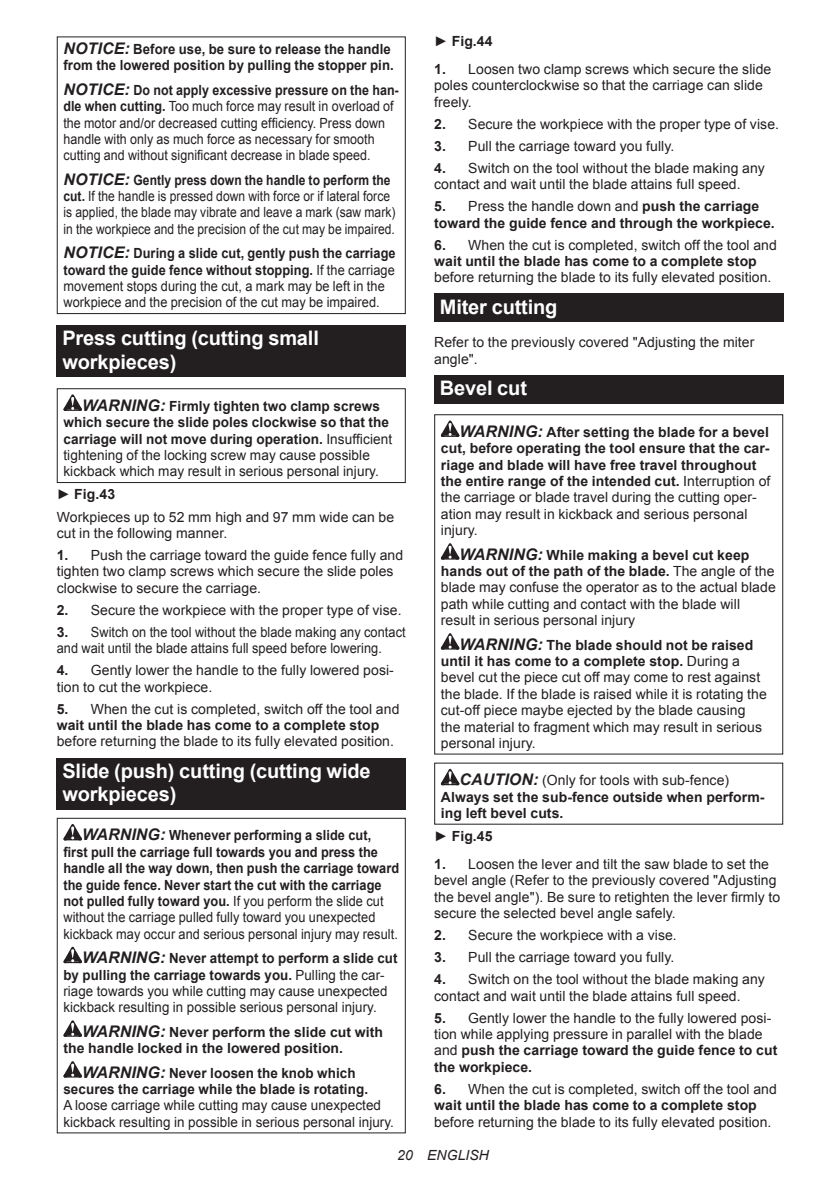
<style>
.page{position:relative;width:840px;height:1191px;background:#fff}
.page>*{position:absolute;margin:0;border:0;box-sizing:border-box;transform-origin:0 0}
.t1{font:700 20px/23.4px "Arial";letter-spacing:-.01em;color:#fff}
.t2{font:14px/16.4px "Arial";letter-spacing:.005em;color:#231f20}
.t3{font:700 14px/16.4px "Arial";letter-spacing:.005em;color:#231f20}
.t4{font:700 14px/16.4px "Arial";letter-spacing:.005em;color:#231f20;scale:.91 1}
.t5{font:14px/16.4px "Arial";letter-spacing:.005em;color:#231f20;scale:.91 1}
.t6{font:14px/16.4px "Arial";letter-spacing:.005em;color:#231f20;scale:.89 1}
.t7{font:14px/16.4px "Arial";letter-spacing:.005em;color:#231f20;scale:.86 1}
.t8{font:14px/16.4px "Arial";letter-spacing:.005em;color:#231f20;scale:.95 1}
.t9{font:14px/16.4px "Arial";letter-spacing:.005em;color:#231f20;scale:.96 1}
.t10{font:700 14px/16.4px "Arial";letter-spacing:.005em;color:#231f20;scale:.94 1}
.t11{font:700 14px/16.4px "Arial";letter-spacing:.005em;color:#231f20;text-align:center;scale:.96 1}
.t12{font:italic 14px "Arial";letter-spacing:.005em;color:#231f20}
.s1{font-style:italic;font-size:16px}
.s2{font-weight:700;font-style:italic;font-size:16px}
.s3{font-weight:700}
.s4{font-weight:400}
</style>
<div class="page">
<div style="left:57px;top:36px;width:348px;height:278px;border:1px solid #231f20"></div>
<div style="left:57px;top:325px;width:348px;height:52px;background:#231f20"></div>
<svg style="left:63px;top:394px;width:19px;height:17px"></svg>
<div style="left:57px;top:388px;width:348px;height:95px;border:1px solid #231f20"></div>
<div style="left:57px;top:758px;width:348px;height:51px;background:#231f20"></div>
<svg style="left:63px;top:824px;width:19px;height:16px"></svg>
<svg style="left:63px;top:946px;width:19px;height:17px"></svg>
<svg style="left:63px;top:1020px;width:19px;height:16px"></svg>
<svg style="left:63px;top:1061px;width:19px;height:16px"></svg>
<div style="left:57px;top:817px;width:348px;height:316px;border:1px solid #231f20"></div>
<div style="left:434px;top:294px;width:348px;height:28px;background:#231f20"></div>
<div style="left:434px;top:375px;width:348px;height:28px;background:#231f20"></div>
<svg style="left:440px;top:420px;width:19px;height:17px"></svg>
<svg style="left:440px;top:543px;width:19px;height:16px"></svg>
<svg style="left:440px;top:633px;width:19px;height:16px"></svg>
<div style="left:434px;top:414px;width:348px;height:340px;border:1px solid #231f20"></div>
<svg style="left:440px;top:769px;width:19px;height:16px"></svg>
<p class="t10" style="left:63px;top:41px;width:353px"><span class="s1">NOTICE:</span> Before use, be sure to release the handle from the lowered position by pulling the stopper pin.</p>
<p class="t6" style="left:63px;top:82px;width:378px"><span class="s2">NOTICE:</span> <span class="s3">Do not apply excessive pressure on the han&shy;dle when cutting.</span> Too much force may result in overload of the motor and/or decreased cutting efficiency. Press down handle with only as much force as necessary for smooth cutting and without significant decrease in blade speed.</p>
<p class="t7" style="left:63px;top:172px;width:387px"><span class="s2">NOTICE:</span> <span class="s3">Gently press down the handle to perform the cut.</span> If the handle is pressed down with force or if lateral force is applied, the blade may vibrate and leave a mark (saw mark) in the workpiece and the precision of the cut may be impaired.</p>
<p class="t5" style="left:63px;top:245px;width:366px"><span class="s2">NOTICE:</span> <span class="s3">During a slide cut, gently push the carriage toward the guide fence without stopping.</span> If the carriage movement stops during the cut, a mark may be left in the workpiece and the precision of the cut may be impaired.</p>
<h1 class="t1" style="left:62px;top:327px;width:258px">Press cutting (cutting small workpieces)</h1>
<p class="t3" style="left:63px;top:398px;width:330px;text-indent:19px"><span class="s1">WARNING:</span> Firmly tighten two clamp screws which secure the slide poles clockwise so that the carriage will not move during operation. <span class="s4">Insufficient tightening of the locking screw may cause possible kickback which may result in serious personal injury.</span></p>
<p class="t2" style="left:57px;top:483px;width:339px;line-height:22px">► <span class="s3">Fig.43<br></span>Workpieces up to 52 mm high and 97 mm wide can be</p>
<p class="t2" style="left:57px;top:525px;width:172px">cut in the following manner.</p>
<p class="t2" style="left:57px;top:547px;width:348px"><span class="s3">1.</span> Push the carriage toward the guide fence fully and tighten two clamp screws which secure the slide poles clockwise to secure the carriage.</p>
<p class="t2" style="left:57px;top:602px;width:346px"><span class="s3">2.</span> Secure the workpiece with the proper type of vise.</p>
<p class="t5" style="left:57px;top:624px;width:385px"><span class="s3">3.</span> Switch on the tool without the blade making any contact and wait until the blade attains full speed before lowering.</p>
<p class="t2" style="left:57px;top:662px;width:338px"><span class="s3">4.</span> Gently lower the handle to the fully lowered posi&shy;tion to cut the workpiece.</p>
<p class="t3" style="left:57px;top:701px;width:344px">5. <span class="s4">When the cut is completed, switch off the tool and </span>wait until the blade has come to a complete stop</p>
<p class="t2" style="left:57px;top:733px;width:338px">before returning the blade to its fully elevated position.</p>
<h1 class="t1" style="left:62px;top:759px;width:309px">Slide (push) cutting (cutting wide workpieces)</h1>
<p class="t4" style="left:63px;top:827px;width:370px;text-indent:19px"><span class="s1">WARNING:</span> Whenever performing a slide cut,<br>first pull the carriage full towards you and press the handle all the way down, then push the carriage toward the guide fence. Never start the cut with the carriage not pulled fully toward you. <span class="s4">If you perform the slide cut without the carriage pulled fully toward you unexpected kickback may occur and serious personal injury may result.</span></p>
<p class="t8" style="left:63px;top:950px;width:353px;text-indent:19px"><span class="s2">WARNING:</span> <span class="s3">Never attempt to perform a slide cut by pulling the carriage towards you.</span> Pulling the car&shy;riage towards you while cutting may cause unexpected kickback resulting in possible serious personal injury.</p>
<p class="t3" style="left:63px;top:1024px;width:321px;text-indent:19px"><span class="s1">WARNING:</span> Never perform the slide cut with the handle locked in the lowered position.</p>
<p class="t11" style="left:63px;top:1064px;width:319px"><span class="s1">WARNING:</span> Never loosen the knob which secures the carriage while the blade is rotating.</p>
<p class="t9" style="left:63px;top:1097px;width:346px">A loose carriage while cutting may cause unexpected kickback resulting in possible in serious personal injury.</p>
<p class="t3" style="left:434px;top:33px;width:60px"><span class="s4">►</span> Fig.44</p>
<p class="t2" style="left:434px;top:61px;width:338px"><span class="s3">1.</span> Loosen two clamp screws which secure the slide poles counterclockwise so that the carriage can slide freely.</p>
<p class="t2" style="left:434px;top:116px;width:346px"><span class="s3">2.</span> Secure the workpiece with the proper type of vise.</p>
<p class="t2" style="left:434px;top:138px;width:241px"><span class="s3">3.</span> Pull the carriage toward you fully.</p>
<p class="t2" style="left:434px;top:160px;width:332px"><span class="s3">4.</span> Switch on the tool without the blade making any contact and wait until the blade attains full speed.</p>
<p class="t3" style="left:434px;top:198px;width:342px">5. <span class="s4">Press the handle down and</span> push the carriage toward the guide fence and through the workpiece.</p>
<p class="t3" style="left:434px;top:237px;width:344px">6. <span class="s4">When the cut is completed, switch off the tool and </span>wait until the blade has come to a complete stop</p>
<p class="t2" style="left:434px;top:269px;width:338px">before returning the blade to its fully elevated position.</p>
<h1 class="t1" style="left:439px;top:295px;width:119px">Miter cutting</h1>
<p class="t2" style="left:434px;top:334px;width:321px">Refer to the previously covered "Adjusting the miter angle".</p>
<h1 class="t1" style="left:439px;top:377px;width:89px">Bevel cut</h1>
<p class="t3" style="left:440px;top:424px;width:331px;text-indent:19px"><span class="s1">WARNING:</span> After setting the blade for a bevel cut, before operating the tool ensure that the car&shy;riage and blade will have free travel throughout the entire range of the intended cut. <span class="s4">Interruption of the carriage or blade travel during the cutting oper&shy;ation may result in kickback and serious personal injury.</span></p>
<p class="t2" style="left:440px;top:546px;width:336px;text-indent:19px"><span class="s2">WARNING:</span> <span class="s3">While making a bevel cut keep hands out of the path of the blade.</span> The angle of the blade may confuse the operator as to the actual blade path while cutting and contact with the blade will result in serious personal injury</p>
<p class="t2" style="left:440px;top:636px;width:327px;text-indent:19px"><span class="s2">WARNING:</span> <span class="s3">The blade should not be raised until it has come to a complete stop.</span> During a bevel cut the piece cut off may come to rest against the blade. If the blade is raised while it is rotating the cut-off piece maybe ejected by the blade causing the material to fragment which may result in serious personal injury.</p>
<p class="t3" style="left:440px;top:772px;width:325px;text-indent:19px"><span class="s1">CAUTION:</span> <span class="s4">(Only for tools with sub-fence)<br></span>Always set the sub-fence outside when perform&shy;ing left bevel cuts.</p>
<p class="t3" style="left:434px;top:828px;width:60px"><span class="s4">►</span> Fig.45</p>
<p class="t2" style="left:434px;top:856px;width:347px"><span class="s3">1.</span> Loosen the lever and tilt the saw blade to set the bevel angle (Refer to the previously covered "Adjusting the bevel angle"). Be sure to retighten the lever firmly to secure the selected bevel angle safely.</p>
<p class="t2" style="left:434px;top:927px;width:244px"><span class="s3">2.</span> Secure the workpiece with a vise.</p>
<p class="t2" style="left:434px;top:949px;width:241px"><span class="s3">3.</span> Pull the carriage toward you fully.</p>
<p class="t2" style="left:434px;top:971px;width:332px"><span class="s3">4.</span> Switch on the tool without the blade making any contact and wait until the blade attains full speed.</p>
<p class="t2" style="left:434px;top:1009px;width:344px"><span class="s3">5.</span> Gently lower the handle to the fully lowered posi&shy;tion while applying pressure in parallel with the blade and <span class="s3">push the carriage toward the guide fence to cut the workpiece.</span></p>
<p class="t3" style="left:434px;top:1081px;width:344px">6. <span class="s4">When the cut is completed, switch off the tool and </span>wait until the blade has come to a complete stop</p>
<p class="t2" style="left:434px;top:1113px;width:338px">before returning the blade to its fully elevated position.</p>
<p class="t12" style="left:397px;top:1146px;width:93px">20 ENGLISH</p>
</div>
